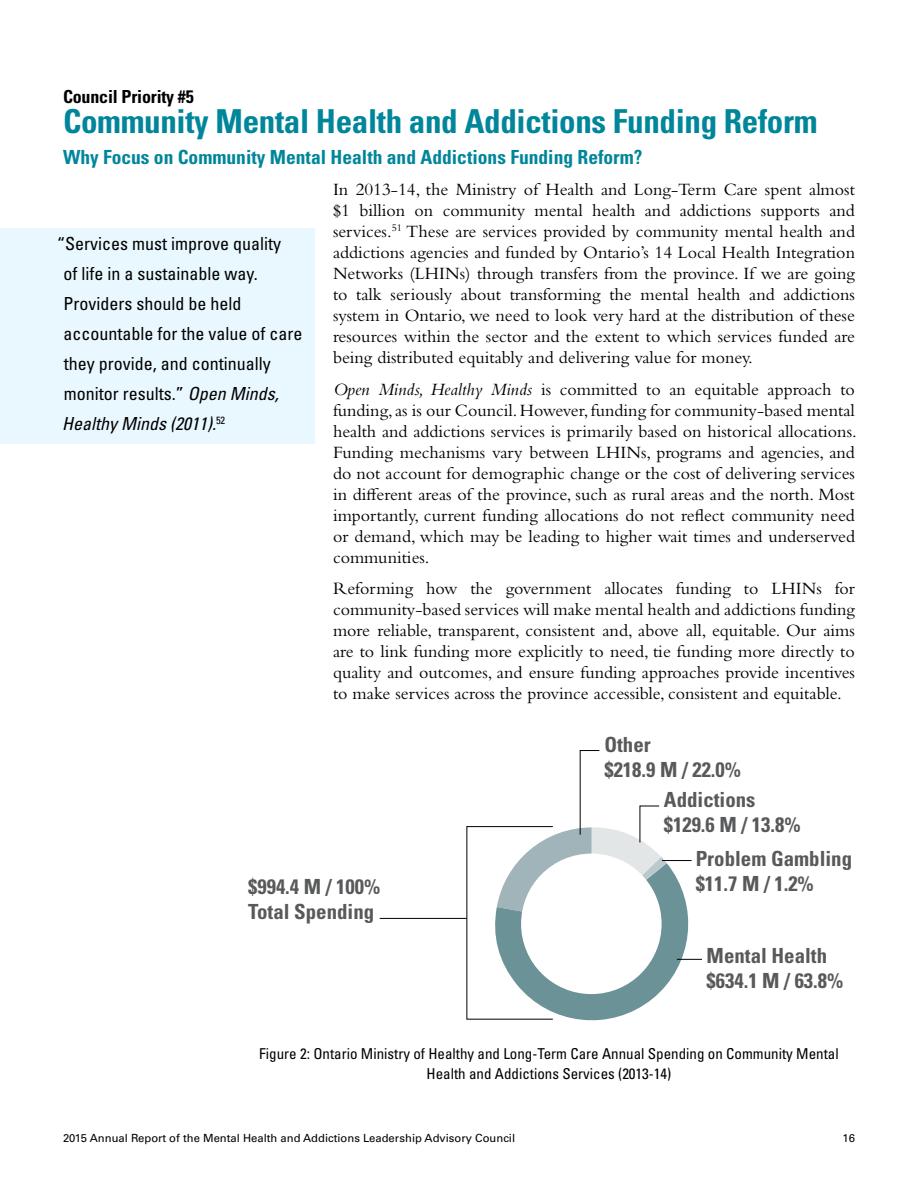
<style>
.page{position:relative;width:918px;height:1188px;background:#fff}
.page>*{position:absolute;margin:0;border:0;box-sizing:border-box;transform-origin:0 0}
.Priority_head{font:700 condensed 33px "Univers LT Std";letter-spacing:-.01em;color:#00869a}
.t1{font:700 condensed 20.85px/25px "Univers LT Std";color:#58595b}
.Head3{font:700 condensed 19.5px "Univers LT Std";color:#00869a}
.Body{font:18px/21px "Bembo Std";color:#000;text-align:justify}
.Pull_quote{font:condensed 18px/30px "Univers LT Std";color:#000}
.Priority_sub{font:700 condensed 18px "Univers LT Std";letter-spacing:-.01em;color:#000}
.Captions{font:condensed 15px/19.5px "Univers LT Std";color:#000;text-align:center}
.t2{font:11.25px "Univers LT Std";color:#000}
.s1{font-style:italic}
</style>
<div class="page">
<svg style="left:492px;top:750px;width:210px;height:271px"></svg>
<hr style="left:380px;top:918px;width:87px;height:1px;background:#000">
<div style="left:0;top:228px;width:315px;height:216px;background:#e9f7fe"></div>
<h4 class="Priority_sub" style="left:63px;top:86px;width:132px">Council Priority #5</h4>
<h2 class="Priority_head" style="left:63px;top:101px;width:756px">Community Mental Health and Addictions Funding Reform</h2>
<h3 class="Head3" style="left:63px;top:145px;width:581px">Why Focus on Community Mental Health and Addictions Funding Reform?</h3>
<p class="Body" style="left:333px;top:179px;width:524px">In 2013-14, the Ministry of Health and Long-Term Care spent almost $1 billion on community mental health and addictions supports and services.<sup>51</sup> These are services provided by community mental health and addictions agencies and funded by Ontario’s 14 Local Health Integration Networks (LHINs) through transfers from the province. If we are going to talk seriously about transforming the mental health and addictions system in Ontario, we need to look very hard at the distribution of these resources within the sector and the extent to which services funded are being distributed equitably and delivering value for money.</p>
<p class="Body" style="left:333px;top:378px;width:525px"><span class="s1">Open Minds, Healthy Minds</span> is committed to an equitable approach to funding, as is our Council. However, funding for community-based mental health and addictions services is primarily based on historical allocations.<br>Funding mechanisms vary between LHINs, programs and agencies, and do not account for demographic change or the cost of delivering services in different areas of the province, such as rural areas and the north. Most importantly, current funding allocations do not reflect community need or demand, which may be leading to higher wait times and underserved communities.</p>
<p class="Body" style="left:333px;top:578px;width:524px">Reforming how the government allocates funding to LHINs for community-based services will make mental health and addictions funding more reliable, transparent, consistent and, above all, equitable. Our aims are to link funding more explicitly to need, tie funding more directly to quality and outcomes, and ensure funding approaches provide incentives to make services across the province accessible, consistent and equitable.</p>
<p class="Pull_quote" style="left:57px;top:228px;width:247px">“Services must improve quality<br>of life in a sustainable way.<br>Providers should be held accountable for the value of care they provide, and continually monitor results.” <span class="s1">Open Minds,<br>Healthy Minds (2011).</span><sup>52</sup></p>
<p class="t1" style="left:248px;top:874px;width:134px">$994.4 M / 100%<br>Total Spending</p>
<p class="t1" style="left:604px;top:732px;width:138px">Other<br>$218.9 M / 22.0%</p>
<p class="t1" style="left:664px;top:787px;width:138px">Addictions $129.6 M / 13.8%</p>
<p class="t1" style="left:696px;top:846px;width:158px">Problem Gambling $11.7 M / 1.2%</p>
<p class="t1" style="left:707px;top:943px;width:138px">Mental Health $634.1 M / 63.8%</p>
<p class="Captions" style="left:259px;top:1044px;width:581px">Figure 2: Ontario Ministry of Healthy and Long-Term Care Annual Spending on Community Mental<br>Health and Addictions Services (2013-14)</p>
<p class="t2" style="left:63px;top:1131px;width:454px">2015 Annual Report of the Mental Health and Addictions Leadership Advisory Council</p>
<p class="t2" style="left:843px;top:1131px;width:14px">16</p>
</div>
